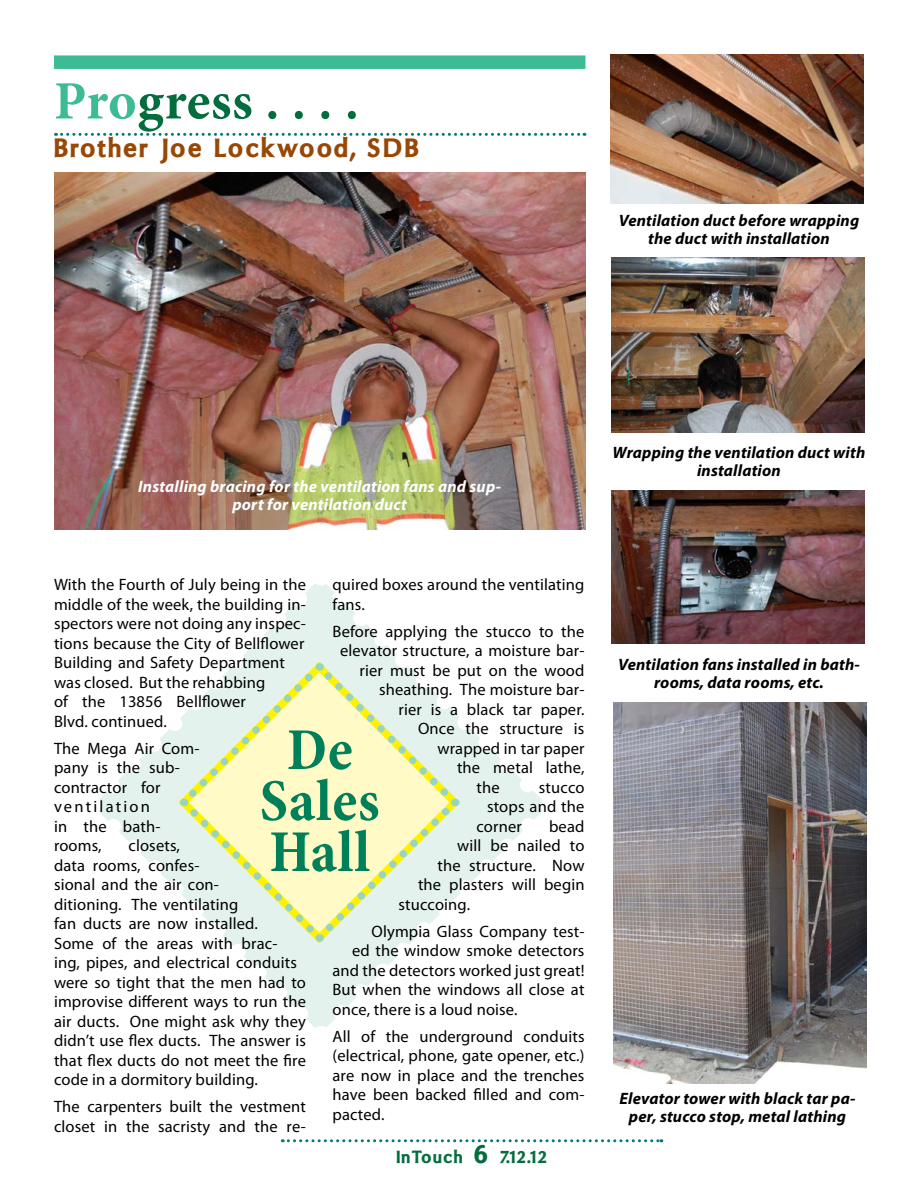
<style>
.page{position:relative;width:918px;height:1188px;background:#fff}
.page>*{position:absolute;margin:0;border:0;box-sizing:border-box;transform-origin:0 0}
.t1{font:700 condensed 60px/51px "Minion Pro";letter-spacing:.015em;color:#008059;text-align:center}
.t2{font:700 54px "Minion Pro";letter-spacing:.01em;color:#046d3d}
.t3{font:900 27px "Oregon LDO Ultra";letter-spacing:.1em;color:#984806}
.t4{font:900 18px "Oregon LDO Ultra";letter-spacing:.1em;color:#046d3d}
.t5{font:16.5px/19.5px "Myriad Pro";letter-spacing:.01em;color:#000}
.t6{font:italic 700 16.5px/18px "Myriad Pro";letter-spacing:.01em;color:#000;text-align:center}
.t7{font:italic 700 16.5px/18px "Myriad Pro";letter-spacing:.01em;color:#fff;text-align:center}
.s1{color:#3dbb95}
.s2{font-size:27px}
</style>
<div class="page">
<svg style="left:282px;top:1139px;width:380px;height:3px"></svg>
<svg style="left:99px;top:589px;width:211px;height:216px"></svg>
<svg style="left:99px;top:805px;width:221px;height:223px"></svg>
<svg style="left:320px;top:806px;width:223px;height:221px"></svg>
<svg style="left:310px;top:583px;width:233px;height:223px"></svg>
<div style="left:54px;top:55px;width:531px;height:14px;background:#3dbb95"></div>
<svg style="left:56px;top:133px;width:529px;height:3px"></svg>
<img style="left:612px;top:258px;width:253px;height:174px">
<img style="left:611px;top:491px;width:253px;height:153px">
<img style="left:54px;top:172px;width:531px;height:357px">
<img style="left:610px;top:54px;width:253px;height:149px">
<img style="left:613px;top:703px;width:253px;height:380px">
<svg style="left:173px;top:656px;width:292px;height:293px"></svg>
<svg style="left:178px;top:662px;width:282px;height:281px;background:#f0f5d2"></svg>
<h2 class="t2" style="left:54px;top:63px;width:306px"><span class="s1">Pro</span>gress . . . .</h2>
<h3 class="t3" style="left:54px;top:133px;width:366px">Brother Joe Lockwood, SDB</h3>
<p class="t6" style="left:619px;top:211px;width:242px">Ventilation duct before wrapping the duct with installation</p>
<p class="t7" style="left:138px;top:477px;width:364px">Installing bracing for the ventilation fans and sup&shy;port for ventilation duct</p>
<p class="t5" style="left:54px;top:575px;width:254px">With the Fourth of July being in the middle of the week, the building in&shy;spectors were not doing any inspec&shy;tions because the City of Bellflower<br>Building and Safety Department was closed. But the rehabbing<br>of the 13856 Bellflower<br>Blvd. continued.</p>
<p class="t5" style="left:54px;top:738px;width:147px">The Mega Air Com&shy;pany is the sub&shy;contractor for ventilation<br>in the bath&shy;rooms,</p>
<p class="t5" style="left:333px;top:575px;width:254px">quired boxes around the ventilating fans.</p>
<p class="t5" style="left:333px;top:621px;width:253px">Before applying the stucco to the</p>
<p class="t5" style="left:340px;top:641px;width:246px">elevator structure, a moisture bar-</p>
<p class="t5" style="left:360px;top:660px;width:226px">rier must be put on the wood</p>
<p class="t5" style="left:379px;top:680px;width:207px">sheathing. The moisture bar-</p>
<p class="t5" style="left:399px;top:699px;width:187px">rier is a black tar paper.</p>
<p class="t5" style="left:418px;top:719px;width:168px">Once the structure is</p>
<p class="t5" style="left:438px;top:738px;width:149px">wrapped in tar paper</p>
<p class="t5" style="left:457px;top:758px;width:129px">the metal lathe,</p>
<p class="t5" style="left:477px;top:777px;width:25px">the</p>
<p class="t5" style="left:539px;top:777px;width:47px">stucco</p>
<p class="t5" style="left:487px;top:797px;width:99px">stops and the</p>
<p class="t5" style="left:477px;top:816px;width:47px">corner</p>
<p class="t5" style="left:549px;top:816px;width:37px">bead</p>
<p class="t5" style="left:457px;top:836px;width:129px">will be nailed to</p>
<p class="t5" style="left:438px;top:855px;width:149px">the structure. Now</p>
<p class="t5" style="left:418px;top:875px;width:168px">the plasters will begin</p>
<p class="t5" style="left:399px;top:894px;width:73px">stuccoing.</p>
<p class="t5" style="left:372px;top:921px;width:214px">Olympia Glass Company test-</p>
<p class="t5" style="left:352px;top:941px;width:234px">ed the window smoke detectors</p>
<p class="t5" style="left:333px;top:960px;width:254px">and the detectors worked just great!</p>
<p class="t5" style="left:333px;top:980px;width:253px">But when the windows all close at</p>
<p class="t5" style="left:333px;top:999px;width:187px">once, there is a loud noise.</p>
<p class="t5" style="left:333px;top:1026px;width:254px;text-align:justify">All of the underground conduits (electrical, phone, gate opener, etc.) are now in place and the trenches have been backed filled and com&shy;pacted.</p>
<h1 class="t1" style="left:260px;top:724px;width:122px">De<br>Sales<br>Hall</h1>
<p class="t5" style="left:54px;top:836px;width:254px;text-indent:74px">closets,<br>data rooms, confes-<br>sional and the air con-<br>ditioning. The ventilating<br>fan ducts are now installed.<br>Some of the areas with brac&shy;ing, pipes, and electrical conduits were so tight that the men had to improvise different ways to run the air ducts. One might ask why they didn’t use flex ducts. The answer is that flex ducts do not meet the fire code in a dormitory building.</p>
<p class="t5" style="left:54px;top:1097px;width:254px">The carpenters built the vestment closet in the sacristy and the re-</p>
<p class="t4" style="left:397px;top:1147px;width:151px">InTouch <span class="s2">6</span> 7.12.12</p>
<p class="t6" style="left:613px;top:442px;width:254px">Wrapping the ventilation duct with installation</p>
<p class="t6" style="left:618px;top:655px;width:243px">Ventilation fans installed in bath&shy;rooms, data rooms, etc.</p>
<p class="t6" style="left:620px;top:1089px;width:237px">Elevator tower with black tar pa&shy;per, stucco stop, metal lathing</p>
</div>
